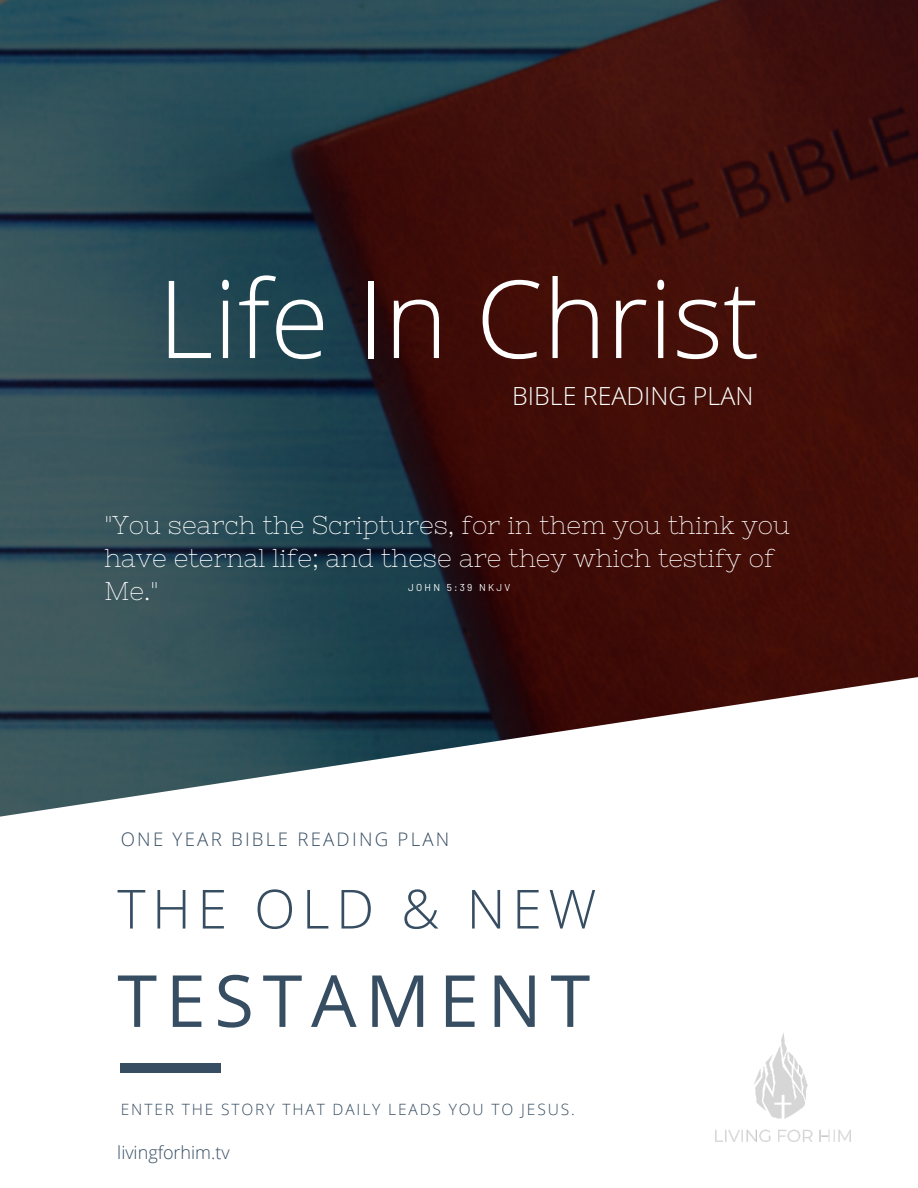
<style>
.page{position:relative;width:918px;height:1188px;background:#fff}
.page>*{position:absolute;margin:0;border:0;box-sizing:border-box;transform-origin:0 0}
.t1{font:300 108px "Open Sans";color:#fff}
.t2{font:72px "Open Sans";letter-spacing:.12em;color:#364d62}
.t3{font:300 54px "Open Sans";letter-spacing:.12em;color:#364d62}
.t4{font:25.8px/32.7px "Nixie One";color:#fff}
.t5{font:300 25.05px "Open Sans";color:#fff}
.t6{font:300 18.6px "Open Sans";letter-spacing:.12em;color:#364d62}
.t7{font:300 18px "Open Sans";color:#364d62}
.t8{font:300 15.6px "Open Sans";letter-spacing:.12em;color:#364d62}
.t9{font:10.05px "Barlow";letter-spacing:.23em;color:#fff}
</style>
<div class="page">
<img style="left:0;top:0;width:918px;height:817px">
<div style="left:121px;top:1064px;width:100px;height:9px;background:#364d62"></div>
<img style="left:715px;top:1033px;width:135px;height:109px">
<p class="t1" style="left:158px;top:243px;width:603px">Life In Christ</p>
<p class="t5" style="left:512px;top:378px;width:243px">BIBLE READING PLAN</p>
<p class="t4" style="left:105px;top:509px;width:687px">"You search the Scriptures, for in them you think you have eternal life; and these are they which testify of<br>Me."</p>
<p class="t9" style="left:408px;top:581px;width:104px">JOHN 5:39 NKJV</p>
<p class="t6" style="left:121px;top:826px;width:330px">ONE YEAR BIBLE READING PLAN</p>
<p class="t3" style="left:117px;top:871px;width:481px">THE OLD &amp; NEW</p>
<p class="t2" style="left:117px;top:950px;width:474px">TESTAMENT</p>
<p class="t8" style="left:121px;top:1098px;width:455px">ENTER THE STORY THAT DAILY LEADS YOU TO JESUS.</p>
<p class="t7" style="left:117px;top:1140px;width:114px">livingforhim.tv</p>
</div>
